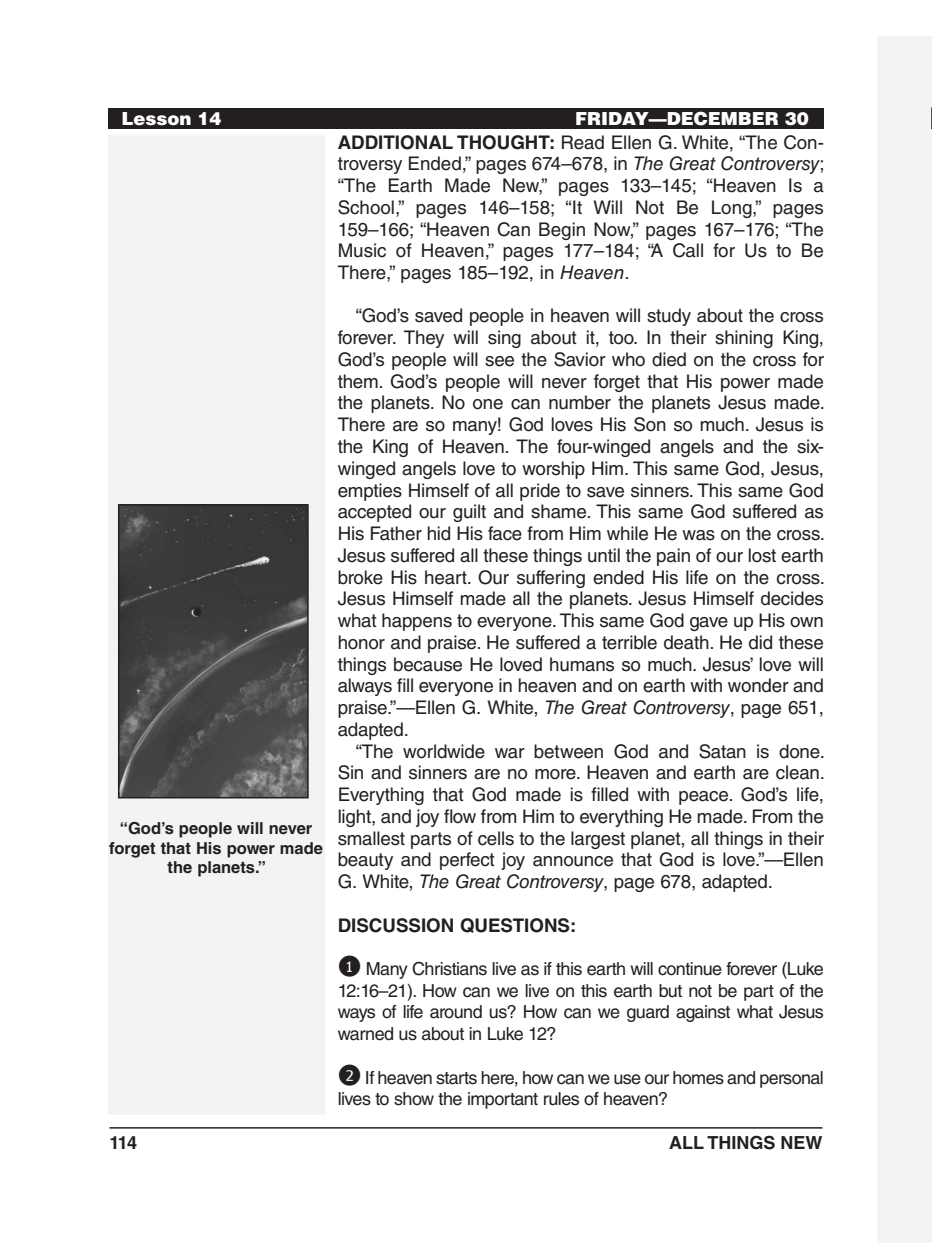
<style>
.page{position:relative;width:932px;height:1256px;background:#fff}
.page>*{position:absolute;margin:0;border:0;box-sizing:border-box;transform-origin:0 0}
.Body_Text_SpaceBefor{font:18.75px/21.8px "Helvetica LT Std";letter-spacing:-.01em;color:#231f20;text-align:justify}
.Body_Text{font:18.75px/21.8px "Helvetica LT Std";letter-spacing:-.01em;color:#231f20;text-align:justify}
.Body_Text_NoIndent{font:18.75px/21.8px "Helvetica LT Std";color:#231f20}
.Body_Text_NoIndent_B{font:700 18.75px "Helvetica LT Std";color:#231f20}
.Friday_Questions{font:18px/21.8px "Helvetica LT Std";letter-spacing:-.03em;color:#231f20;text-align:justify}
.Running_Head_-_Right{font:900 18px "Helvetica LT Std";color:#fff}
.t1{font:700 18px "Helvetica LT Std";color:#231f20}
.Running_Head_-_Left{font:900 18px "Helvetica LT Std";color:#fff}
.Image_Captions{font:700 16.5px/19.5px "Helvetica LT Std";color:#231f20;text-align:center}
.s1{font-weight:700}
.s2{font-style:italic}
</style>
<div class="page">
<hr style="left:110px;top:1127px;width:712px;height:1px;background:#231f20">
<div style="left:108px;top:135px;width:216px;height:979px;background:#f2f3f4"></div>
<div style="left:108px;top:108px;width:716px;height:20px;background:#231f20"></div>
<div style="left:878px;top:36px;width:54px;height:1206px;background:#f2f3f4"></div>
<svg style="left:931px;top:107px;width:1px;height:22px"></svg>
<img style="left:121px;top:507px;width:185px;height:288px">
<div style="left:118px;top:504px;width:191px;height:294px;border:2px solid #231f20"></div>
<p class="Running_Head_-_Left" style="left:122px;top:106px;width:102px">Lesson 14</p>
<p class="Running_Head_-_Right" style="left:575px;top:106px;width:235px">FRIDAY—DECEMBER 30</p>
<p class="Image_Captions" style="left:109px;top:818px;width:215px">“God’s people will never forget that His power made the planets.”</p>
<p class="Body_Text_NoIndent" style="left:338px;top:131px;width:488px"><span class="s1">ADDITIONAL THOUGHT:</span> Read Ellen G. White, “The Con&shy;troversy Ended,” pages 674–678, in <span class="s2">The Great Controversy</span>; “The Earth Made New,” pages 133–145; “Heaven Is a School,” pages 146–158; “It Will Not Be Long,” pages 159–166; “Heaven Can Begin Now,” pages 167–176; “The Music of Heaven,” pages 177–184; “A Call for Us to Be There,” pages 185–192, in <span class="s2">Heaven</span>.</p>
<p class="Body_Text_SpaceBefor" style="left:338px;top:305px;width:489px;text-indent:18px">“God’s saved people in heaven will study about the cross forever. They will sing about it, too. In their shining King, God’s people will see the Savior who died on the cross for them. God’s people will never forget that His power made the planets. No one can number the planets Jesus made.<br>There are so many! God loves His Son so much. Jesus is the King of Heaven. The four-winged angels and the six&shy;winged angels love to worship Him. This same God, Jesus, empties Himself of all pride to save sinners. This same God accepted our guilt and shame. This same God suffered as His Father hid His face from Him while He was on the cross.<br>Jesus suffered all these things until the pain of our lost earth broke His heart. Our suffering ended His life on the cross.<br>Jesus Himself made all the planets. Jesus Himself decides what happens to everyone. This same God gave up His own honor and praise. He suffered a terrible death. He did these things because He loved humans so much. Jesus’ love will always fill everyone in heaven and on earth with wonder and praise.”—Ellen G. White, <span class="s2">The Great Controversy</span>, page 651, adapted.</p>
<p class="Body_Text" style="left:338px;top:740px;width:489px;text-indent:18px">“The worldwide war between God and Satan is done.<br>Sin and sinners are no more. Heaven and earth are clean.<br>Everything that God made is filled with peace. God’s life, light, and joy flow from Him to everything He made. From the smallest parts of cells to the largest planet, all things in their beauty and perfect joy announce that God is love.”—Ellen G. White, <span class="s2">The Great Controversy</span>, page 678, adapted.</p>
<p class="Body_Text_NoIndent_B" style="left:338px;top:913px;width:240px">DISCUSSION QUESTIONS:</p>
<p class="Friday_Questions" style="left:337px;top:957px;width:488px;text-indent:28px">Many Christians live as if this earth will continue forever (Luke 12:16–21). How can we live on this earth but not be part of the ways of life around us? How can we guard against what Jesus warned us about in Luke 12?</p>
<p class="Friday_Questions" style="left:337px;top:1066px;width:487px;text-indent:27px">If heaven starts here, how can we use our homes and personal lives to show the important rules of heaven?</p>
<p class="t1" style="left:110px;top:1131px;width:29px">114</p>
<p class="t1" style="left:669px;top:1131px;width:155px">ALL THINGS NEW</p>
</div>
